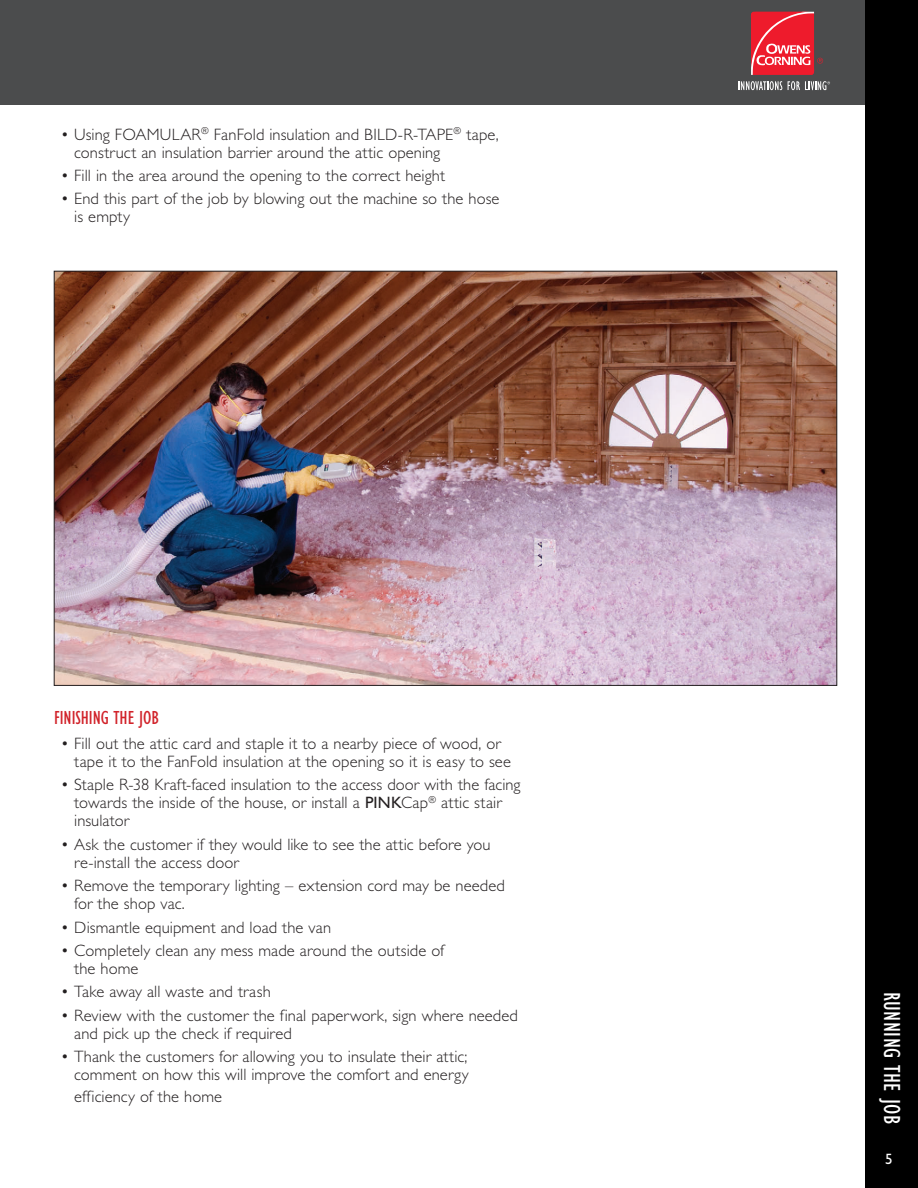
<style>
.page{position:relative;width:918px;height:1188px;background:#fff}
.page>*{position:absolute;margin:0;border:0;box-sizing:border-box;transform-origin:0 0}
.t1{font:condensed 24px "Gill Sans Std";letter-spacing:.02em;color:#fff}
.t2{font:condensed 19.5px "Gill Sans Std";color:#d1232a}
.t3{font:300 16.5px/18px "Gill Sans Std";letter-spacing:.005em;color:#231f20}
.t4{font:15px "Gill Sans Std";color:#fff}
.s1{font-weight:400}
</style>
<div class="page">
<div style="left:0;top:0;width:918px;height:105px;background:#4b4c4d"></div>
<div style="left:866px;top:0;width:52px;height:1188px;background:#000"></div>
<svg style="left:738px;top:81px;width:44px;height:9px"></svg>
<svg style="left:751px;top:12px;width:72px;height:63px;background:#dc3f4c"></svg>
<svg style="left:788px;top:81px;width:42px;height:9px"></svg>
<img style="left:56px;top:273px;width:779px;height:411px">
<p class="t3" style="left:74px;top:127px;width:426px;text-indent:-14px">• Using FOAMULAR<sup>®</sup> FanFold insulation and BILD-R-TAPE<sup>®</sup> tape, construct an insulation barrier around the attic opening</p>
<p class="t3" style="left:61px;top:168px;width:386px">• Fill in the area around the opening to the correct height</p>
<p class="t3" style="left:74px;top:192px;width:427px;text-indent:-13px">• End this part of the job by blowing out the machine so the hose is empty</p>
<p class="t2" style="left:54px;top:711px;width:107px">FINISHING THE JOB</p>
<p class="t3" style="left:74px;top:736px;width:438px;text-indent:-13px">• Fill out the attic card and staple it to a nearby piece of wood, or tape it to the FanFold insulation at the opening so it is easy to see</p>
<p class="t3" style="left:74px;top:778px;width:448px;text-indent:-13px">• Staple R-38 Kraft-faced insulation to the access door with the facing towards the inside of the house, or install a <span class="s1">PINK</span>Cap<sup>®</sup> attic stair insulator</p>
<p class="t3" style="left:74px;top:837px;width:418px;text-indent:-13px">• Ask the customer if they would like to see the attic before you re-install the access door</p>
<p class="t3" style="left:74px;top:879px;width:432px;text-indent:-13px">• Remove the temporary lighting – extension cord may be needed for the shop vac.</p>
<p class="t3" style="left:61px;top:920px;width:272px">• Dismantle equipment and load the van</p>
<p class="t3" style="left:74px;top:943px;width:371px;text-indent:-13px">• Completely clean any mess made around the outside of the home</p>
<p class="t3" style="left:61px;top:985px;width:212px">• Take away all waste and trash</p>
<p class="t3" style="left:74px;top:1008px;width:445px;text-indent:-13px">• Review with the customer the final paperwork, sign where needed and pick up the check if required</p>
<p class="t3" style="left:61px;top:1050px;width:409px;text-align:right">• Thank the customers for allowing you to insulate their attic; comment on how this will improve the comfort and energy</p>
<p class="t3" style="left:74px;top:1089px;width:149px">efficiency of the home</p>
<h1 class="t1" style="left:901px;top:992px;width:134px;rotate:90deg">RUNNING THE JOB</h1>
<p class="t4" style="left:885px;top:1154px;width:9px">5</p>
</div>
